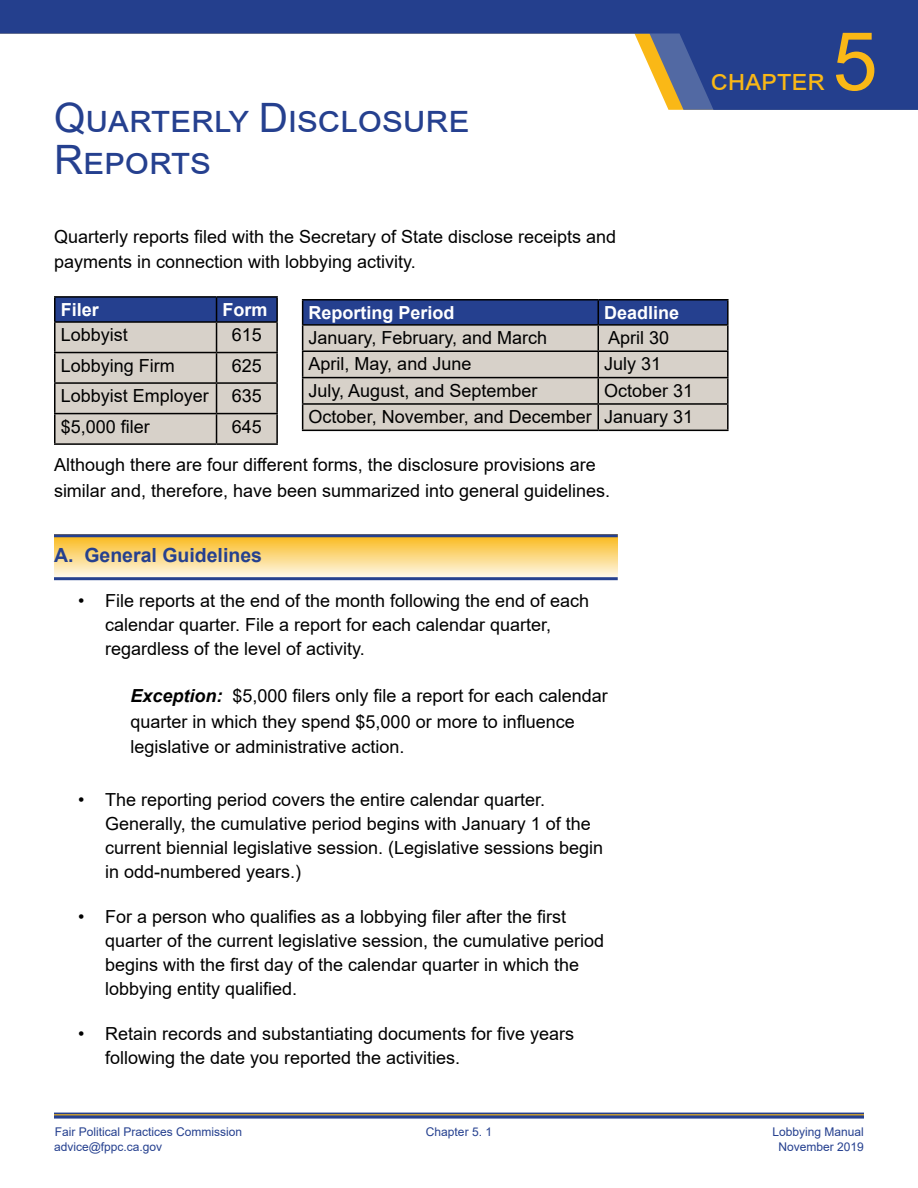
<style>
.page{position:relative;width:918px;height:1188px;background:#fff}
.page>*{position:absolute;margin:0;border:0;box-sizing:border-box;transform-origin:0 0}
.t1{font:81px "Arial";color:#fab816}
.t2{font:37.5px/42px "Arial";letter-spacing:.13em;color:#25408f}
.t3{font:28.5px "Arial";color:#fab816}
.t4{font:700 19.5px "Arial";color:#25408f}
.t5{font:18px/24px "Arial";color:#000}
.t6{font:700 18px "Arial";color:#fff}
.t7{font:12px/15px "Arial";color:#25408f}
.s1{font-size:40.5px}
.s2{font-weight:700;font-style:italic}
</style>
<div class="page">
<svg style="left:54px;top:537px;width:564px;height:40px;background:#fad886"></svg>
<hr style="left:54px;top:534px;width:564px;height:3px;background:#25408f">
<hr style="left:54px;top:577px;width:564px;height:3px;background:#25408f">
<svg style="left:54px;top:1113px;width:810px;height:6px;background:#47598f"></svg>
<hr style="left:54px;top:1114px;width:810px;height:1px;background:#fab816">
<svg style="left:0;top:0;width:918px;height:110px"></svg>
<hr style="left:302px;top:299px;width:296px;height:2px;background:#000">
<hr style="left:598px;top:299px;width:131px;height:2px;background:#000">
<hr style="left:727px;top:301px;width:2px;height:23px;background:#000">
<hr style="left:598px;top:324px;width:131px;height:2px;background:#000">
<hr style="left:727px;top:326px;width:2px;height:24px;background:#000">
<hr style="left:598px;top:350px;width:131px;height:2px;background:#000">
<hr style="left:727px;top:352px;width:2px;height:25px;background:#000">
<hr style="left:598px;top:377px;width:131px;height:1px;background:#000">
<hr style="left:727px;top:378px;width:2px;height:25px;background:#000">
<hr style="left:598px;top:403px;width:131px;height:2px;background:#000">
<svg style="left:302px;top:300px;width:426px;height:130px;background:#a9aab2"></svg>
<hr style="left:727px;top:405px;width:2px;height:25px;background:#000">
<hr style="left:302px;top:430px;width:296px;height:1px;background:#000">
<hr style="left:598px;top:430px;width:131px;height:1px;background:#000">
<hr style="left:54px;top:296px;width:163px;height:2px;background:#000">
<hr style="left:54px;top:298px;width:2px;height:23px;background:#000">
<hr style="left:217px;top:296px;width:61px;height:2px;background:#000">
<hr style="left:276px;top:298px;width:2px;height:23px;background:#000">
<hr style="left:54px;top:321px;width:163px;height:2px;background:#000">
<hr style="left:54px;top:323px;width:2px;height:29px;background:#000">
<hr style="left:217px;top:321px;width:61px;height:2px;background:#000">
<hr style="left:276px;top:323px;width:2px;height:29px;background:#000">
<hr style="left:54px;top:352px;width:163px;height:1px;background:#000">
<hr style="left:54px;top:353px;width:2px;height:29px;background:#000">
<hr style="left:217px;top:352px;width:61px;height:1px;background:#000">
<hr style="left:276px;top:353px;width:2px;height:29px;background:#000">
<hr style="left:54px;top:382px;width:163px;height:2px;background:#000">
<hr style="left:54px;top:384px;width:2px;height:29px;background:#000">
<hr style="left:217px;top:382px;width:61px;height:2px;background:#000">
<hr style="left:276px;top:384px;width:2px;height:29px;background:#000">
<hr style="left:54px;top:413px;width:163px;height:1px;background:#000">
<hr style="left:54px;top:414px;width:2px;height:29px;background:#000">
<hr style="left:217px;top:413px;width:61px;height:1px;background:#000">
<svg style="left:55px;top:297px;width:222px;height:146px;background:#aeaeb4"></svg>
<hr style="left:276px;top:414px;width:2px;height:29px;background:#000">
<hr style="left:54px;top:443px;width:163px;height:2px;background:#000">
<hr style="left:217px;top:443px;width:61px;height:2px;background:#000">
<h2 class="t2" style="left:54px;top:98px;width:417px"><span class="s1">Q</span>uarterly <span class="s1">D</span>isclosure<br><span class="s1">R</span>eports</h2>
<p class="t5" style="left:54px;top:223px;width:564px;line-height:25.5px">Quarterly reports filed with the Secretary of State disclose receipts and payments in connection with lobbying activity.</p>
<p class="t6" style="left:309px;top:300px;width:148px">Reporting Period</p>
<p class="t6" style="left:604px;top:300px;width:77px">Deadline</p>
<p class="t5" style="left:309px;top:326px;width:240px">January, February, and March</p>
<p class="t5" style="left:608px;top:326px;width:63px">April 30</p>
<p class="t5" style="left:309px;top:352px;width:164px">April, May, and June</p>
<p class="t5" style="left:604px;top:352px;width:59px">July 31</p>
<p class="t5" style="left:309px;top:378px;width:230px">July, August, and September</p>
<p class="t6" style="left:61px;top:297px;width:40px">Filer</p>
<p class="t6" style="left:223px;top:297px;width:46px">Form</p>
<p class="t5" style="left:61px;top:323px;width:69px">Lobbyist</p>
<p class="t5" style="left:232px;top:323px;width:32px">615</p>
<p class="t5" style="left:61px;top:353px;width:116px">Lobbying Firm</p>
<p class="t5" style="left:232px;top:353px;width:32px">625</p>
<p class="t5" style="left:61px;top:384px;width:150px">Lobbyist Employer</p>
<p class="t5" style="left:232px;top:384px;width:32px">635</p>
<p class="t5" style="left:61px;top:414px;width:91px">$5,000 filer</p>
<p class="t5" style="left:232px;top:414px;width:32px">645</p>
<p class="t5" style="left:309px;top:377px;width:386px;line-height:26.4px;text-align:right">October 31<br>October, November, and December January 31</p>
<p class="t5" style="left:54px;top:452px;width:558px;line-height:25.5px">Although there are four different forms, the disclosure provisions are similar and, therefore, have been summarized into general guidelines.</p>
<p class="t4" style="left:54px;top:541px;width:210px">A. General Guidelines</p>
<p class="t5" style="left:105px;top:589px;width:486px;text-indent:-27px">• File reports at the end of the month following the end of each calendar quarter. File a report for each calendar quarter, regardless of the level of activity.</p>
<p class="t5" style="left:131px;top:683px;width:479px;line-height:25.5px"><span class="s2">Exception:</span> $5,000 filers only file a report for each calendar quarter in which they spend $5,000 or more to influence legislative or administrative action.</p>
<p class="t5" style="left:105px;top:787px;width:500px;text-indent:-27px">• The reporting period covers the entire calendar quarter.<br>Generally, the cumulative period begins with January 1 of the current biennial legislative session. (Legislative sessions begin in odd-numbered years.)</p>
<p class="t5" style="left:105px;top:904px;width:501px;text-indent:-27px">• For a person who qualifies as a lobbying filer after the first quarter of the current legislative session, the cumulative period begins with the first day of the calendar quarter in which the lobbying entity qualified.</p>
<p class="t5" style="left:105px;top:1022px;width:471px;text-indent:-27px">• Retain records and substantiating documents for five years following the date you reported the activities.</p>
<h3 class="t3" style="left:711px;top:60px;width:107px">chapter</h3>
<h1 class="t1" style="left:833px;top:6px;width:47px">5</h1>
<p class="t7" style="left:54px;top:1124px;width:190px">Fair Political Practices Commission advice@fppc.ca.gov</p>
<p class="t7" style="left:426px;top:1124px;width:68px">Chapter 5. 1</p>
<p class="t7" style="left:773px;top:1124px;width:93px;text-align:center">Lobbying Manual<br>November 2019</p>
</div>
